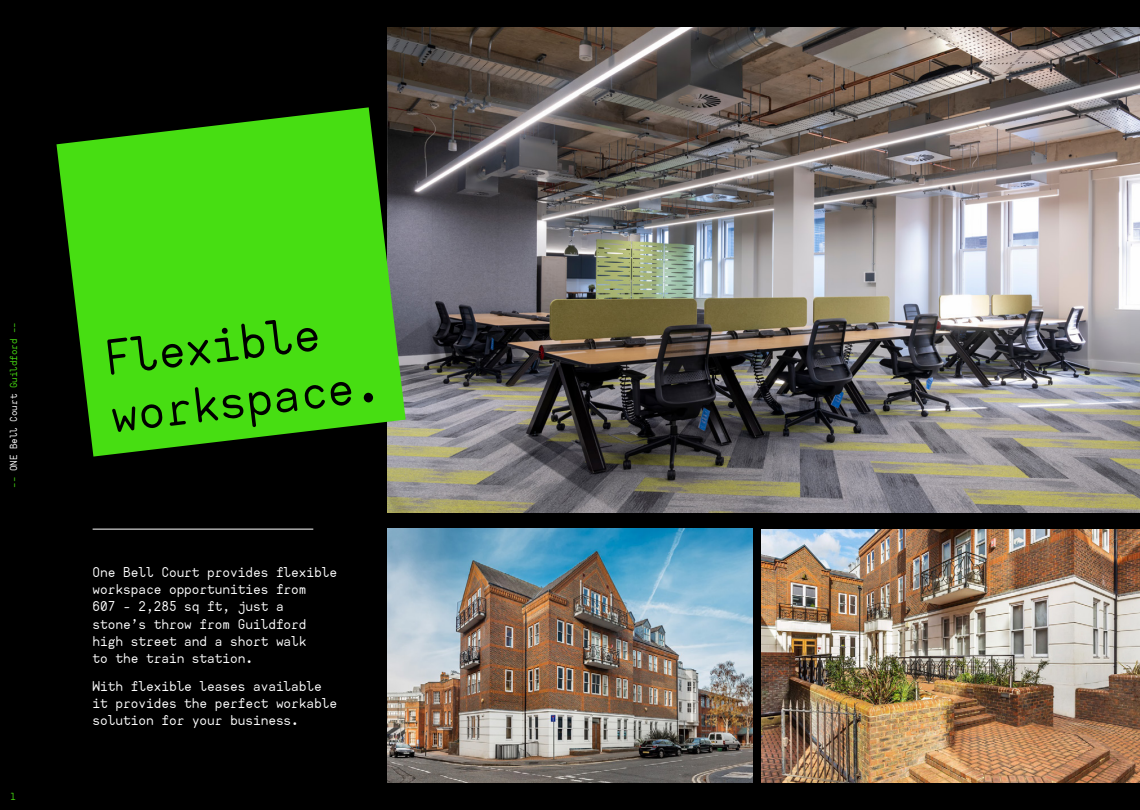
<style>
.page{position:relative;width:1140px;height:810px;background:#000}
.page>*{position:absolute;margin:0;border:0;box-sizing:border-box;transform-origin:0 0}
.t1{font:48px/57.7px "AHAMONO";color:#000}
.t2{font:13.5px/17.2px "AHAMONO";color:#fff}
.t3{font:9.75px "AHAMONO";color:#47de12}
.s1{color:#fff}
</style>
<div class="page">
<img style="left:388px;top:27px;width:752px;height:486px">
<svg style="left:56px;top:107px;width:350px;height:350px;fill:#47de12"></svg>
<hr style="left:93px;top:529px;width:220px;height:1px;background:#fff">
<img style="left:761px;top:530px;width:379px;height:253px">
<img style="left:388px;top:529px;width:364px;height:254px">
<p class="t3" style="left:5px;top:488px;width:167px;rotate:-90deg">–– <span class="s1">ONE Bell Court</span> Guildford ––</p>
<p class="t3" style="left:10px;top:788px;width:7px">1</p>
<h1 class="t1" style="left:100px;top:328px;width:273px;rotate:-7deg">Flexible workspace.</h1>
<p class="t2" style="left:93px;top:563px;width:246px">One Bell Court provides flexible workspace opportunities from<br>607 - 2,285 sq ft, just a stone’s throw from Guildford high street and a short walk<br>to the train station.</p>
<p class="t2" style="left:93px;top:676px;width:246px">With flexible leases available it provides the perfect workable solution for your business.</p>
</div>
